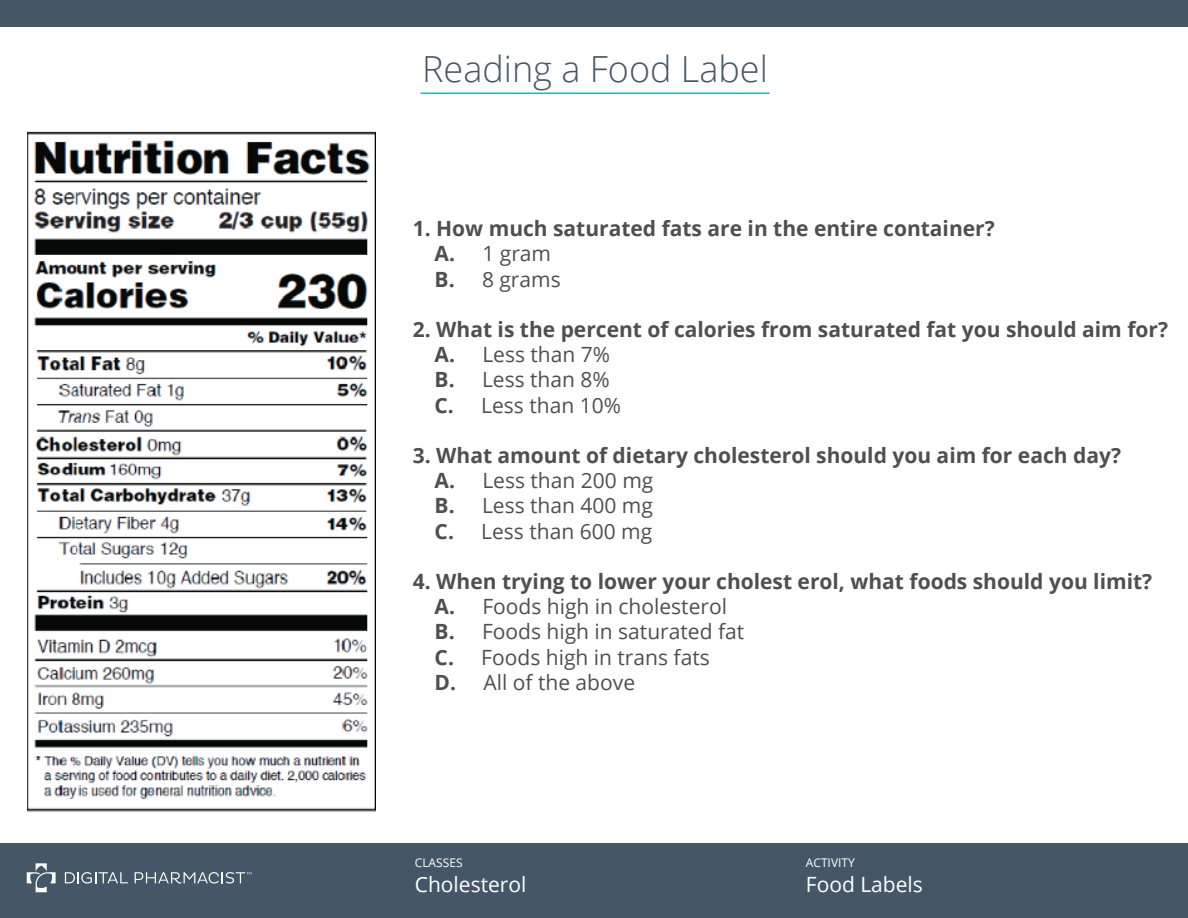
<style>
.page{position:relative;width:1188px;height:918px;background:#fff}
.page>*{position:absolute;margin:0;border:0;box-sizing:border-box;transform-origin:0 0}
.t1{font:300 36px "Open Sans";color:#455766}
.t2{font:700 21px/25.2px "Open Sans";color:#504f4f}
.t3{font:21px/25.2px "Open Sans";color:#504f4f}
.t4{font:21px "Open Sans";color:#fff}
.t5{font:12px "Open Sans";color:#fff}
.s1{font-weight:400}
.s2{font-weight:700}
</style>
<div class="page">
<div style="left:0;top:0;width:1188px;height:26px;background:#455766"></div>
<div style="left:0;top:843px;width:1188px;height:75px;background:#455766"></div>
<svg style="left:27px;top:863px;width:29px;height:29px"></svg>
<svg style="left:65px;top:872px;width:63px;height:12px"></svg>
<svg style="left:135px;top:872px;width:116px;height:12px"></svg>
<hr style="left:420px;top:93px;width:350px;height:1px;background:#1dbbb5">
<img style="left:28px;top:131px;width:348px;height:681px">
<h1 class="t1" style="left:422px;top:44px;width:347px">Reading a Food Label</h1>
<p class="t2" style="left:435px;top:215px;width:562px;text-indent:-22px">1. How much saturated fats are in the entire container?<br>A. <span class="s1">1 gram<br></span>B. <span class="s1">8 grams</span></p>
<p class="t2" style="left:435px;top:316px;width:735px;text-indent:-22px">2. What is the percent of calories from saturated fat you should aim for?<br>A. <span class="s1">Less than 7%<br></span>B. <span class="s1">Less than 8%<br></span>C. <span class="s1">Less than 10%</span></p>
<p class="t2" style="left:435px;top:442px;width:688px;text-indent:-22px">3. What amount of dietary cholesterol should you aim for each day?<br>A. <span class="s1">Less than 200 mg<br></span>B. <span class="s1">Less than 400 mg<br></span>C. <span class="s1">Less than 600 mg</span></p>
<p class="t3" style="left:435px;top:568px;width:719px;text-indent:-22px"><span class="s2">4. When trying to lower your cholest erol, what foods should you limit?<br>A.</span> Foods high in cholesterol<br><span class="s2">B.</span> Foods high in saturated fat<br><span class="s2">C.</span> Foods high in trans fats<br><span class="s2">D.</span> All of the above</p>
<p class="t5" style="left:415px;top:855px;width:49px">CLASSES</p>
<p class="t4" style="left:415px;top:870px;width:113px">Cholesterol</p>
<p class="t5" style="left:806px;top:855px;width:50px">ACTIVITY</p>
<p class="t4" style="left:806px;top:870px;width:119px">Food Labels</p>
</div>
